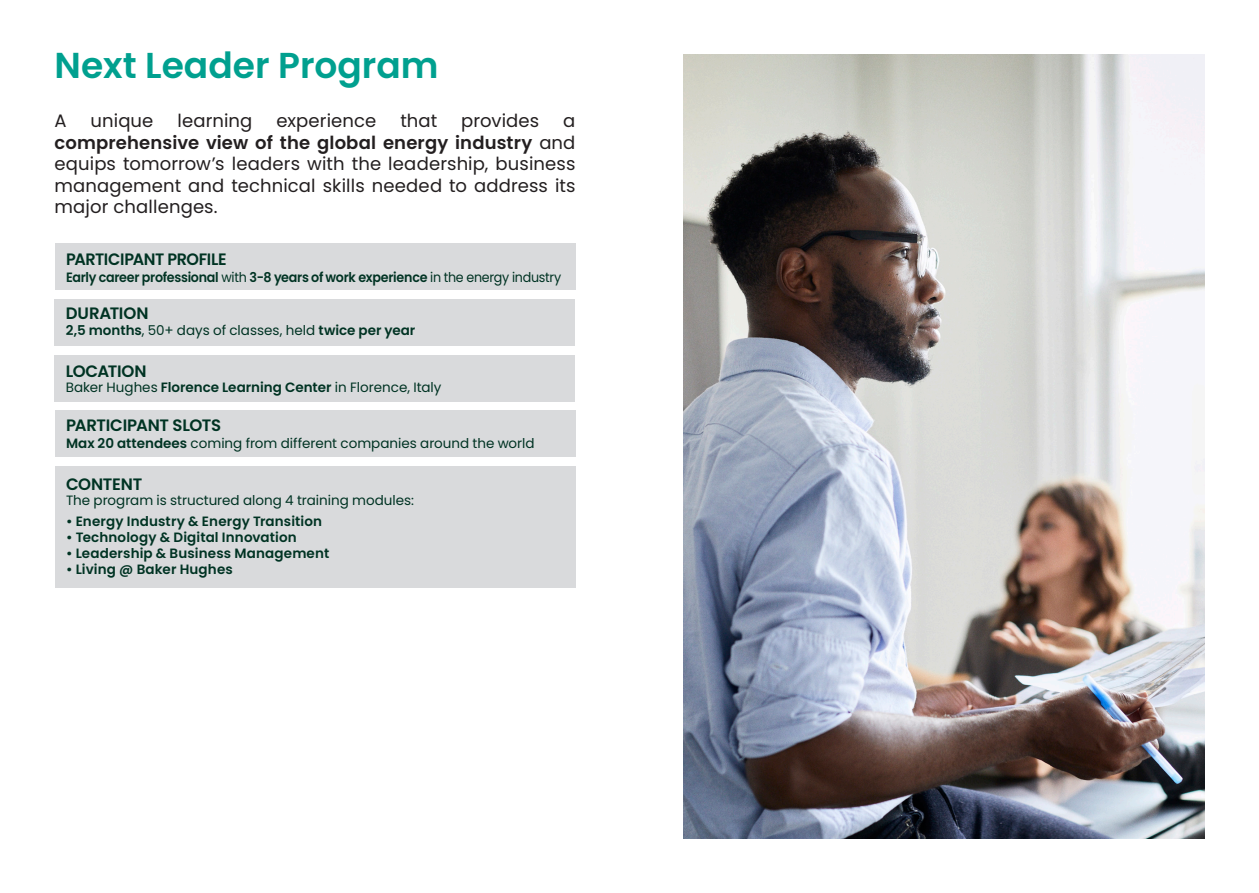
<style>
.page{position:relative;width:1259px;height:893px;background:#fff}
.page>*{position:absolute;margin:0;border:0;box-sizing:border-box;transform-origin:0 0}
._21pt-subhead{font:600 36px "Poppins";color:#00a08f}
._21pt-subhead-2{font:18px/21.6px "Poppins";letter-spacing:.005em;color:#231f20;text-align:justify}
._21pt-subhead-3{font:600 16.5px "Poppins";letter-spacing:-.02em;color:#003323}
._21pt-subhead-4{font:13.5px "Poppins";color:#003323}
._21pt-subhead-5{font:600 13.5px "Poppins";letter-spacing:.01em;color:#003323}
._21pt-subhead-6{font:600 13.5px "Poppins";letter-spacing:-.02em;color:#003323;scale:.94 1}
.s1{font-weight:600}
.s2{font-weight:400}
</style>
<div class="page">
<img style="left:683px;top:54px;width:522px;height:785px">
<div style="left:55px;top:243px;width:520px;height:47px;background:#d9dadc"></div>
<div style="left:55px;top:410px;width:520px;height:47px;background:#d9dadc"></div>
<div style="left:54px;top:299px;width:521px;height:47px;background:#d9dadc"></div>
<div style="left:54px;top:355px;width:521px;height:47px;background:#d9dadc"></div>
<div style="left:55px;top:466px;width:520px;height:122px;background:#d9dadc"></div>
<p class="_21pt-subhead" style="left:55px;top:45px;width:386px">Next Leader Program</p>
<p class="_21pt-subhead-2" style="left:55px;top:110px;width:14px">A</p>
<p class="_21pt-subhead-2" style="left:91px;top:110px;width:64px">unique</p>
<p class="_21pt-subhead-2" style="left:177px;top:110px;width:76px">learning</p>
<p class="_21pt-subhead-2" style="left:276px;top:110px;width:101px">experience</p>
<p class="_21pt-subhead-2" style="left:400px;top:110px;width:38px">that</p>
<p class="_21pt-subhead-2" style="left:461px;top:110px;width:79px">provides</p>
<p class="_21pt-subhead-2" style="left:55px;top:110px;width:522px;text-indent:509px">a <span class="s1">comprehensive view of the global energy industry</span> and equips tomorrow’s leaders with the leadership, business management and technical skills needed to address its major challenges.</p>
<p class="_21pt-subhead-3" style="left:66px;top:250px;width:162px">PARTICIPANT PROFILE</p>
<p class="_21pt-subhead-6" style="left:66px;top:269px;width:528px">Early career professional <span class="s2">with</span> 3-8 years of work experience <span class="s2">in the energy industry</span></p>
<p class="_21pt-subhead-3" style="left:66px;top:304px;width:84px">DURATION</p>
<p class="_21pt-subhead-4" style="left:66px;top:323px;width:351px"><span class="s1">2,5 months</span>, 50+ days of classes, held <span class="s1">twice per year</span></p>
<p class="_21pt-subhead-3" style="left:66px;top:361px;width:82px">LOCATION</p>
<p class="_21pt-subhead-4" style="left:66px;top:379px;width:377px">Baker Hughes <span class="s1">Florence Learning Center</span> in Florence, Italy</p>
<p class="_21pt-subhead-3" style="left:66px;top:416px;width:157px">PARTICIPANT SLOTS</p>
<p class="_21pt-subhead-4" style="left:66px;top:435px;width:470px"><span class="s1">Max 20 attendees</span> coming from different companies around the world</p>
<p class="_21pt-subhead-3" style="left:66px;top:475px;width:78px">CONTENT</p>
<p class="_21pt-subhead-4" style="left:66px;top:492px;width:349px">The program is structured along 4 training modules:</p>
<p class="_21pt-subhead-5" style="left:66px;top:513px;width:258px">• Energy Industry &amp; Energy Transition</p>
<p class="_21pt-subhead-5" style="left:66px;top:529px;width:232px">• Technology &amp; Digital Innovation</p>
<p class="_21pt-subhead-5" style="left:66px;top:545px;width:265px">• Leadership &amp; Business Management</p>
<p class="_21pt-subhead-5" style="left:66px;top:562px;width:168px">• Living @ Baker Hughes</p>
</div>
